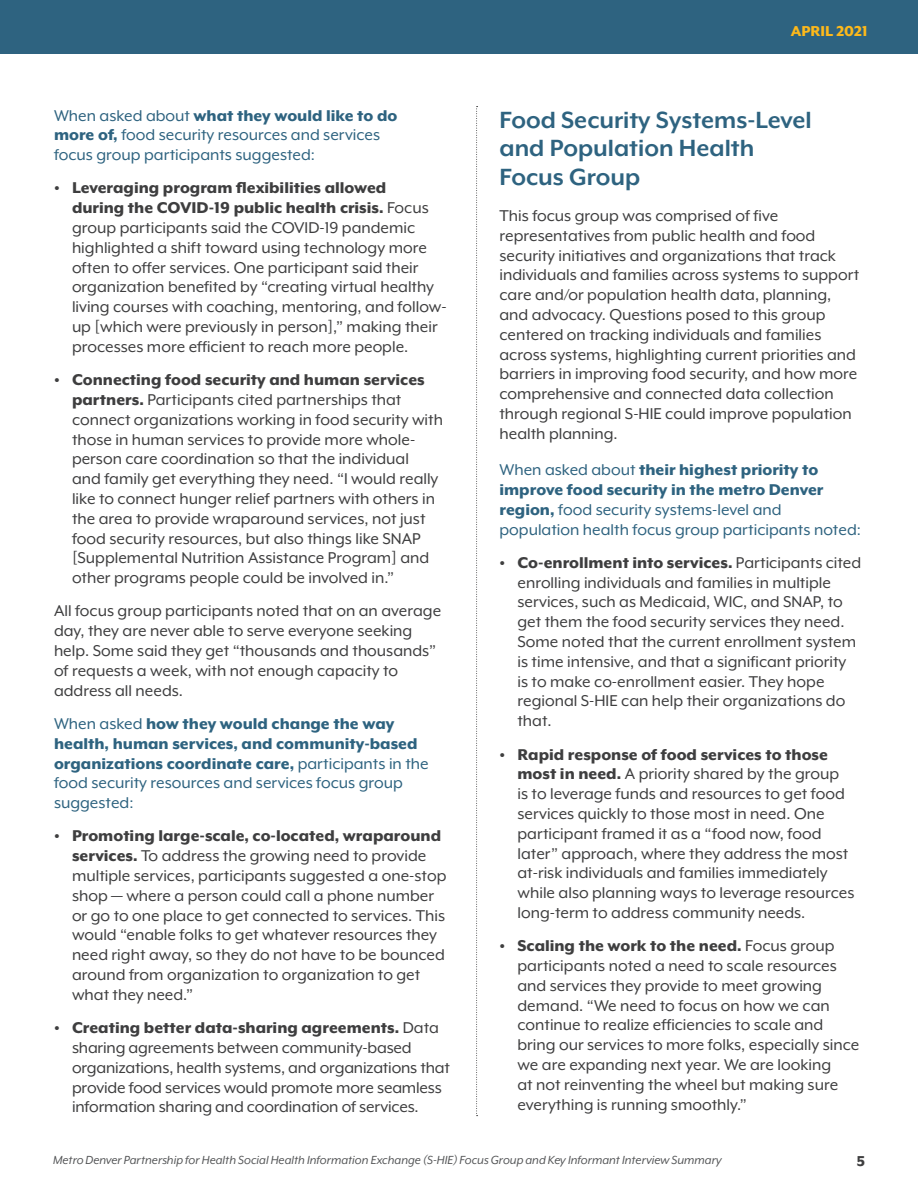
<style>
.page{position:relative;width:918px;height:1188px;background:#fff}
.page>*{position:absolute;margin:0;border:0;box-sizing:border-box;transform-origin:0 0}
.t1{font:700 27px/28.5px "Mr Eaves XL Mod OT";color:#2e6380}
.t2{font:18px/19.8px "Mr Eaves XL Mod OT";color:#3e3e3f}
.t3{font:18px/19.8px "Mr Eaves XL Mod OT";color:#2e6380}
.t4{font:800 18px/19.8px "Mr Eaves XL Mod OT";color:#2e6380}
.t5{font:800 16.5px "Mr Eaves XL Mod OT";color:#fdb91b}
.t6{font:800 16.5px "Mr Eaves XL Mod OT";color:#3e3e3f}
.t7{font:italic 13.5px "Mr Eaves XL Mod OT";color:#545557}
.s1{font-weight:800}
.s2{font-weight:400}
</style>
<div class="page">
<div style="left:0;top:0;width:918px;height:54px;background:#2e6380"></div>
<svg style="left:476px;top:106px;width:2px;height:1010px"></svg>
<p class="t3" style="left:54px;top:105px;width:345px">When asked about <span class="s1">what they would like to do more of,</span> food security resources and services focus group participants suggested:</p>
<p class="t2" style="left:72px;top:178px;width:376px;text-indent:-18px"><span class="s1">• Leveraging program flexibilities allowed<br>during the COVID-19 public health crisis.</span> Focus group participants said the COVID-19 pandemic highlighted a shift toward using technology more often to offer services. One participant said their organization benefited by “creating virtual healthy living courses with coaching, mentoring, and follow&shy;up [which were previously in person],” making their processes more efficient to reach more people.</p>
<p class="t2" style="left:72px;top:370px;width:373px;text-indent:-18px"><span class="s1">• Connecting food security and human services partners.</span> Participants cited partnerships that connect organizations working in food security with those in human services to provide more whole&shy;person care coordination so that the individual<br>and family get everything they need. “I would really like to connect hunger relief partners with others in the area to provide wraparound services, not just food security resources, but also things like SNAP [Supplemental Nutrition Assistance Program] and other programs people could be involved in.”</p>
<p class="t2" style="left:54px;top:601px;width:389px">All focus group participants noted that on an average day, they are never able to serve everyone seeking help. Some said they get “thousands and thousands” of requests a week, with not enough capacity to address all needs.</p>
<p class="t4" style="left:54px;top:714px;width:376px"><span class="s2">When asked</span> how they would change the way health, human services, and community-based organizations coordinate care, <span class="s2">participants in the food security resources and services focus group suggested:</span></p>
<p class="t2" style="left:72px;top:826px;width:376px;text-indent:-18px"><span class="s1">• Promoting large-scale, co-located, wraparound services.</span> To address the growing need to provide multiple services, participants suggested a one-stop shop — where a person could call a phone number or go to one place to get connected to services. This would “enable folks to get whatever resources they need right away, so they do not have to be bounced around from organization to organization to get what they need.”</p>
<p class="t2" style="left:72px;top:1018px;width:379px;text-indent:-18px"><span class="s1">• Creating better data-sharing agreements.</span> Data sharing agreements between community-based organizations, health systems, and organizations that provide food services would promote more seamless information sharing and coordination of services.</p>
<p class="t5" style="left:791px;top:23px;width:78px">APRIL 2021</p>
<p class="t1" style="left:500px;top:105px;width:314px">Food Security Systems-Level and Population Health<br>Focus Group</p>
<p class="t2" style="left:500px;top:206px;width:361px">This focus group was comprised of five representatives from public health and food security initiatives and organizations that track individuals and families across systems to support care and/or population health data, planning, and advocacy. Questions posed to this group centered on tracking individuals and families across systems, highlighting current priorities and barriers in improving food security, and how more comprehensive and connected data collection through regional S-HIE could improve population health planning.</p>
<p class="t3" style="left:500px;top:460px;width:363px">When asked about <span class="s1">their highest priority to improve food security in the metro Denver region,</span> food security systems-level and population health focus group participants noted:</p>
<p class="t2" style="left:518px;top:553px;width:345px;text-indent:-18px"><span class="s1">• Co-enrollment into services.</span> Participants cited enrolling individuals and families in multiple services, such as Medicaid, WIC, and SNAP, to get them the food security services they need.<br>Some noted that the current enrollment system is time intensive, and that a significant priority is to make co-enrollment easier. They hope regional S-HIE can help their organizations do that.</p>
<p class="t2" style="left:518px;top:744px;width:339px;text-indent:-18px"><span class="s1">• Rapid response of food services to those most in need.</span> A priority shared by the group<br>is to leverage funds and resources to get food services quickly to those most in need. One participant framed it as a “food now, food later” approach, where they address the most at-risk individuals and families immediately while also planning ways to leverage resources long-term to address community needs.</p>
<p class="t2" style="left:518px;top:936px;width:343px;text-indent:-18px"><span class="s1">• Scaling the work to the need.</span> Focus group participants noted a need to scale resources and services they provide to meet growing demand. “We need to focus on how we can continue to realize efficiencies to scale and bring our services to more folks, especially since we are expanding next year. We are looking<br>at not reinventing the wheel but making sure everything is running smoothly.”</p>
<p class="t7" style="left:53px;top:1153px;width:670px">Metro Denver Partnership for Health Social Health Information Exchange (S-HIE) Focus Group and Key Informant Interview Summary</p>
<p class="t6" style="left:857px;top:1153px;width:10px">5</p>
</div>
